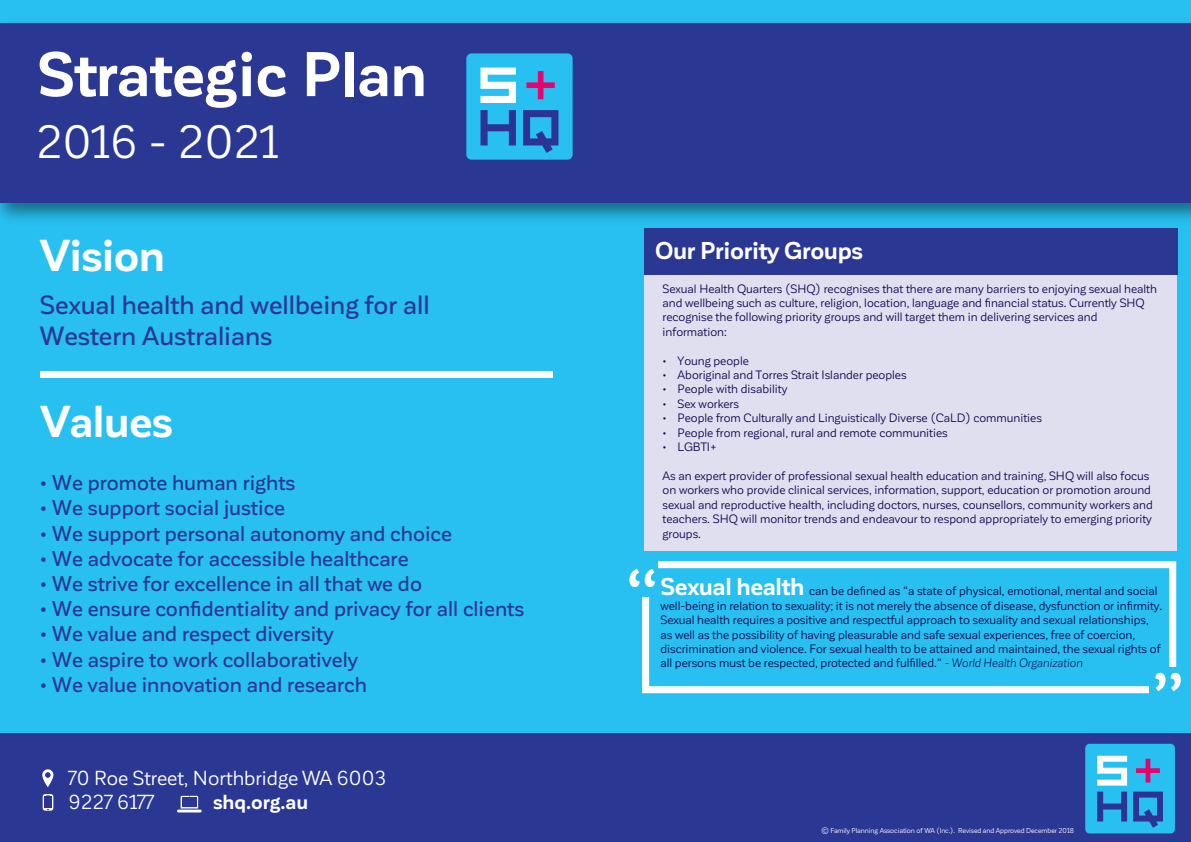
<style>
.page{position:relative;width:1191px;height:842px;background:#fff}
.page>*{position:absolute;margin:0;border:0;box-sizing:border-box;transform-origin:0 0}
.t1{font:700 64px "Corporative Sans";color:#fff}
.t2{font:700 62px "Corporative Sans";letter-spacing:-.01em;color:#fff}
.t3{font:46px "Corporative Sans";letter-spacing:-.01em;color:#fff}
.t4{font:700 44px "Corporative Sans";letter-spacing:-.015em;color:#fff}
.t5{font:500 26px/31.2px "Corporative Sans";color:#2b3893}
.t6{font:700 24px "Corporative Sans";letter-spacing:-.015em;color:#fff}
.t7{font:500 21px "Corporative Sans";color:#2b3893}
.t8{font:20px/24px "Corporative Sans";color:#fff}
.t9{font:700 20px "Corporative Sans";color:#fff}
.t10{font:12px/14.4px "Corporative Sans";color:#130850}
.t11{font:7px "Corporative Sans";letter-spacing:-.01em;color:#fff}
.s1{font-weight:700;font-size:24px;color:#fff}
.s2{font-style:italic}
</style>
<div class="page">
<div style="left:0;top:0;width:1191px;height:734px;background:#28c0f1"></div>
<div style="left:0;top:23px;width:1191px;height:180px;background:#2b3893"></div>
<div style="left:466px;top:53px;width:106px;height:107px;background:#28c0f1;border-radius:5px"></div>
<svg style="left:480px;top:110px;width:36px;height:35px"></svg>
<svg style="left:480px;top:68px;width:36px;height:35px"></svg>
<svg style="left:526px;top:71px;width:29px;height:28px"></svg>
<svg style="left:523px;top:110px;width:35px;height:43px"></svg>
<div style="left:644px;top:270px;width:532px;height:280px;background:#e0dfef"></div>
<div style="left:644px;top:228px;width:533px;height:46px;background:#2b3893"></div>
<div style="left:0;top:733px;width:1191px;height:109px;background:#2b3893"></div>
<div style="left:1085px;top:744px;width:90px;height:89px;background:#28c0f1;border-radius:4px"></div>
<svg style="left:1097px;top:792px;width:30px;height:29px"></svg>
<svg style="left:1097px;top:756px;width:30px;height:30px"></svg>
<svg style="left:1136px;top:759px;width:23px;height:23px"></svg>
<svg style="left:1133px;top:792px;width:30px;height:36px"></svg>
<div style="left:40px;top:372px;width:512px;height:6px;background:#fff"></div>
<div style="left:642px;top:561px;width:534px;height:132px;background:#28c0f1;border:7px solid #fff"></div>
<svg style="left:43px;top:794px;width:10px;height:17px"></svg>
<svg style="left:42px;top:769px;width:11px;height:18px"></svg>
<svg style="left:177px;top:796px;width:25px;height:16px"></svg>
<div style="left:616px;top:557px;width:42px;height:39px;background:#28c0f1"></div>
<div style="left:1149px;top:667px;width:42px;height:39px;background:#28c0f1"></div>
<svg style="left:1155px;top:673px;width:25px;height:18px"></svg>
<h2 class="t2" style="left:37px;top:41px;width:392px">Strategic Plan</h2>
<h3 class="t3" style="left:36px;top:118px;width:245px">2016 - 2021</h3>
<h3 class="t4" style="left:40px;top:231px;width:126px">Vision</h3>
<h3 class="t5" style="left:40px;top:289px;width:391px">Sexual health and wellbeing for all<br>Western Australians</h3>
<h3 class="t4" style="left:40px;top:398px;width:134px">Values</h3>
<h3 class="t7" style="left:40px;top:471px;width:257px">• We promote human rights</h3>
<h3 class="t7" style="left:40px;top:497px;width:246px">• We support social justice</h3>
<h3 class="t7" style="left:40px;top:522px;width:413px">• We support personal autonomy and choice</h3>
<h3 class="t7" style="left:40px;top:547px;width:370px">• We advocate for accessible healthcare</h3>
<h3 class="t7" style="left:40px;top:572px;width:383px">• We strive for excellence in all that we do</h3>
<h3 class="t7" style="left:40px;top:597px;width:486px">• We ensure confidentiality and privacy for all clients</h3>
<h3 class="t7" style="left:40px;top:623px;width:295px">• We value and respect diversity</h3>
<h3 class="t7" style="left:40px;top:648px;width:319px">• We aspire to work collaboratively</h3>
<h3 class="t7" style="left:40px;top:673px;width:328px">• We value innovation and research</h3>
<h3 class="t8" style="left:68px;top:766px;width:319px">70 Roe Street, Northbridge WA 6003<br>9227 6177</h3>
<h3 class="t9" style="left:213px;top:791px;width:97px">shq.org.au</h3>
<h3 class="t6" style="left:655px;top:238px;width:209px">Our Priority Groups</h3>
<p class="t10" style="left:662px;top:281px;width:496px">Sexual Health Quarters (SHQ) recognises that there are many barriers to enjoying sexual health and wellbeing such as culture, religion, location, language and financial status. Currently SHQ recognise the following priority groups and will target them in delivering services and information:</p>
<p class="t10" style="left:662px;top:353px;width:88px">• Young people</p>
<p class="t10" style="left:662px;top:368px;width:245px">• Aboriginal and Torres Strait Islander peoples</p>
<p class="t10" style="left:662px;top:382px;width:126px">• People with disability</p>
<p class="t10" style="left:662px;top:397px;width:78px">• Sex workers</p>
<p class="t10" style="left:662px;top:411px;width:381px">• People from Culturally and Linguistically Diverse (CaLD) communities</p>
<p class="t10" style="left:662px;top:425px;width:287px">• People from regional, rural and remote communities</p>
<p class="t10" style="left:662px;top:440px;width:56px">• LGBTI+</p>
<p class="t10" style="left:662px;top:469px;width:492px">As an expert provider of professional sexual health education and training, SHQ will also focus on workers who provide clinical services, information, support, education or promotion around sexual and reproductive health, including doctors, nurses, counsellors, community workers and teachers. SHQ will monitor trends and endeavour to respond appropriately to emerging priority groups.</p>
<h1 class="t1" style="left:625px;top:560px;width:34px">‘‘</h1>
<p class="t10" style="left:660px;top:584px;width:503px"><span class="s1">Sexual health</span> can be defined as “a state of physical, emotional, mental and social well-being in relation to sexuality; it is not merely the absence of disease, dysfunction or infirmity.<br>Sexual health requires a positive and respectful approach to sexuality and sexual relationships, as well as the possibility of having pleasurable and safe sexual experiences, free of coercion, discrimination and violence. For sexual health to be attained and maintained, the sexual rights of all persons must be respected, protected and fulfilled.” <span class="s2">- World Health Organization</span></p>
<p class="t11" style="left:821px;top:826px;width:254px">© Family Planning Association of WA (Inc.). Revised and Approved December 2018</p>
</div>
